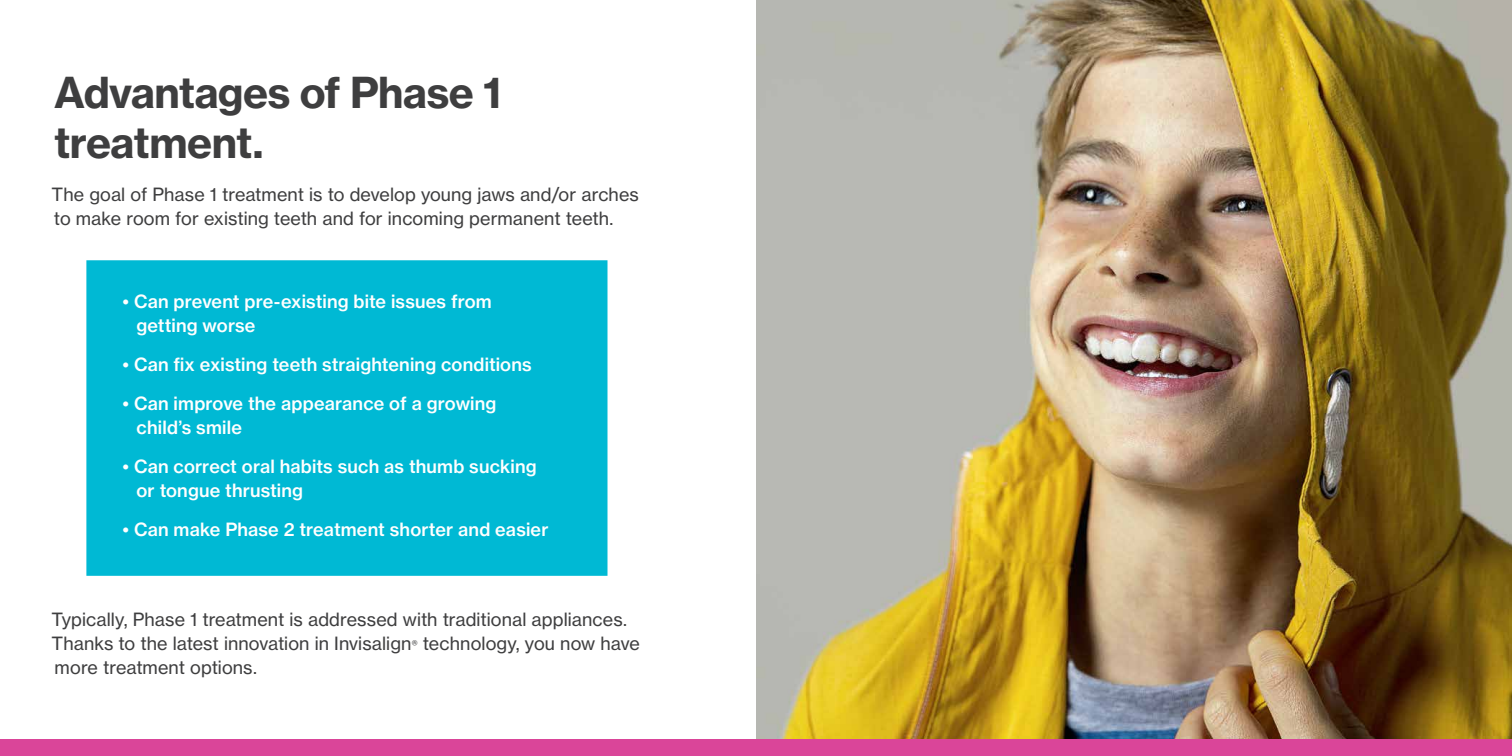
<style>
.page{position:relative;width:1512px;height:756px;background:#fff}
.page>*{position:absolute;margin:0;border:0;box-sizing:border-box;transform-origin:0 0}
.t1{font:700 42px/49.5px "Neue Haas Grotesk Text";letter-spacing:-.015em;color:#3e3e3f}
.t2{font:18px/24px "Neue Haas Grotesk Text";letter-spacing:.005em;color:#3e3e3f}
.t3{font:500 18px/24px "Neue Haas Grotesk Text";letter-spacing:.01em;color:#fff}
</style>
<div class="page">
<div style="left:86px;top:260px;width:522px;height:316px;background:#00b9d4"></div>
<img style="left:756px;top:0;width:756px;height:740px">
<div style="left:0;top:740px;width:1512px;height:16px;background:#da4599"></div>
<h1 class="t1" style="left:54px;top:68px;width:449px">Advantages of Phase 1 treatment.</h1>
<p class="t2" style="left:52px;top:182px;width:589px">The goal of Phase 1 treatment is to develop young jaws and/or arches to make room for existing teeth and for incoming permanent teeth.</p>
<p class="t3" style="left:137px;top:290px;width:357px;text-indent:-14px">• Can prevent pre-existing bite issues from getting worse</p>
<p class="t3" style="left:123px;top:353px;width:411px">• Can fix existing teeth straightening conditions</p>
<p class="t3" style="left:137px;top:392px;width:361px;text-indent:-14px">• Can improve the appearance of a growing child’s smile</p>
<p class="t3" style="left:137px;top:455px;width:402px;text-indent:-14px">• Can correct oral habits such as thumb sucking or tongue thrusting</p>
<p class="t3" style="left:123px;top:518px;width:428px">• Can make Phase 2 treatment shorter and easier</p>
<p class="t2" style="left:52px;top:607px;width:590px">Typically, Phase 1 treatment is addressed with traditional appliances.<br>Thanks to the latest innovation in Invisalign<sup>®</sup> technology, you now have more treatment options.</p>
</div>
